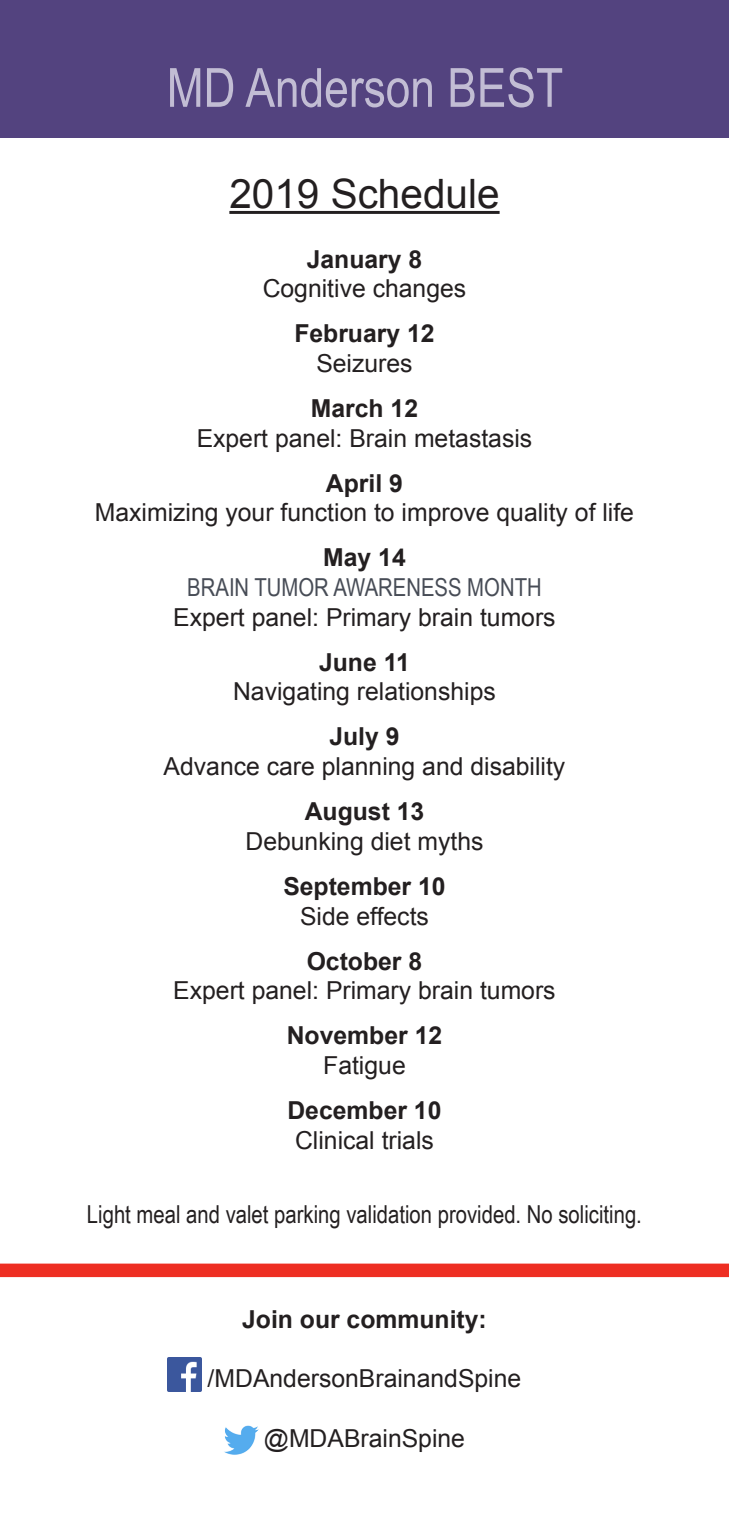
<style>
.page{position:relative;width:729px;height:1539px;background:#fff}
.page>*{position:absolute;margin:0;border:0;box-sizing:border-box;transform-origin:0 0}
.t1{font:54px "Arial Narrow";color:#c2bdd4}
.t2{font:40.5px "Arial";color:#231f20}
.t3{font:24.75px "Arial";color:#231f20}
.t4{font:700 24.75px "Arial";color:#231f20}
.t5{font:24.75px "Arial Narrow";color:#231f20}
.t6{font:24.75px/29.7px "Arial Narrow";color:#474c56;text-align:center}
.s1{font-family:"Arial";font-weight:700;color:#231f20}
</style>
<div class="page">
<hr style="left:229px;top:211px;width:271px;height:3px;background:#231f20">
<img style="left:167px;top:1357px;width:34px;height:34px">
<img style="left:224px;top:1425px;width:35px;height:30px">
<div style="left:0;top:0;width:729px;height:138px;background:#53437f"></div>
<div style="left:0;top:1264px;width:729px;height:13px;background:#ee2e22"></div>
<p class="t1" style="left:167px;top:48px;width:398px">MD Anderson BEST</p>
<p class="t2" style="left:229px;top:167px;width:272px">2019 Schedule</p>
<p class="t4" style="left:307px;top:242px;width:117px">January 8</p>
<p class="t3" style="left:263px;top:272px;width:205px">Cognitive changes</p>
<p class="t4" style="left:294px;top:317px;width:142px">February 12</p>
<p class="t3" style="left:316px;top:347px;width:98px">Seizures</p>
<p class="t4" style="left:311px;top:392px;width:109px">March 12</p>
<p class="t3" style="left:197px;top:422px;width:337px">Expert panel: Brain metastasis</p>
<p class="t4" style="left:326px;top:466px;width:79px">April 9</p>
<p class="t3" style="left:95px;top:496px;width:541px">Maximizing your function to improve quality of life</p>
<p class="t6" style="left:187px;top:542px;width:356px"><span class="s1">May 14<br></span>BRAIN TUMOR AWARENESS MONTH</p>
<p class="t3" style="left:173px;top:601px;width:384px">Expert panel: Primary brain tumors</p>
<p class="t4" style="left:319px;top:646px;width:92px">June 11</p>
<p class="t3" style="left:233px;top:676px;width:264px">Navigating relationships</p>
<p class="t4" style="left:329px;top:720px;width:72px">July 9</p>
<p class="t3" style="left:164px;top:750px;width:403px">Advance care planning and disability</p>
<p class="t4" style="left:305px;top:795px;width:121px">August 13</p>
<p class="t3" style="left:245px;top:825px;width:239px">Debunking diet myths</p>
<p class="t4" style="left:283px;top:870px;width:164px">September 10</p>
<p class="t3" style="left:300px;top:900px;width:130px">Side effects</p>
<p class="t4" style="left:307px;top:944px;width:117px">October 8</p>
<p class="t3" style="left:173px;top:974px;width:384px">Expert panel: Primary brain tumors</p>
<p class="t4" style="left:287px;top:1019px;width:157px">November 12</p>
<p class="t3" style="left:323px;top:1049px;width:84px">Fatigue</p>
<p class="t4" style="left:287px;top:1094px;width:156px">December 10</p>
<p class="t3" style="left:295px;top:1124px;width:140px">Clinical trials</p>
<p class="t5" style="left:87px;top:1196px;width:557px">Light meal and valet parking validation provided. No soliciting.</p>
<p class="t4" style="left:242px;top:1303px;width:246px">Join our community:</p>
<p class="t3" style="left:208px;top:1362px;width:315px">/MDAndersonBrainandSpine</p>
<p class="t3" style="left:264px;top:1422px;width:203px">@MDABrainSpine</p>
</div>
